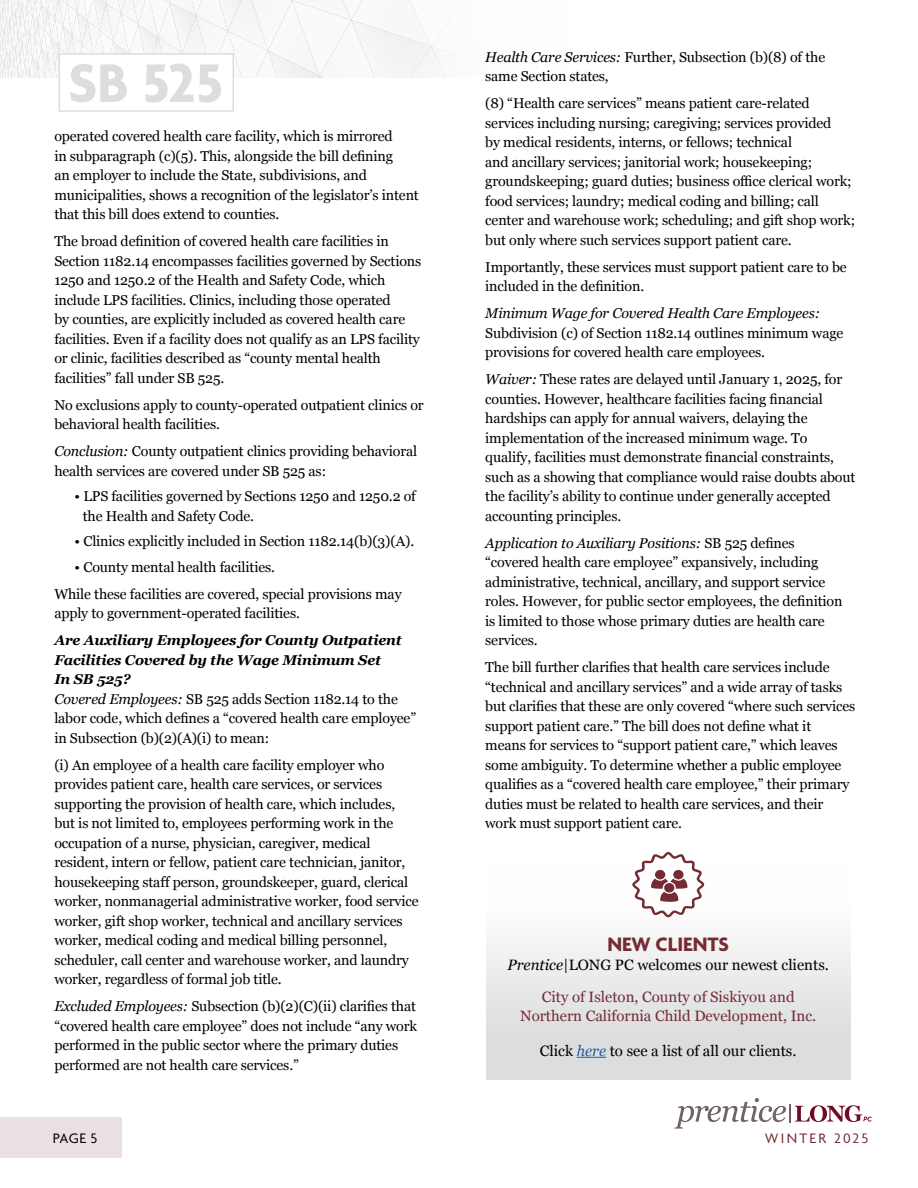
<style>
.page{position:relative;width:918px;height:1188px;background:#fff}
.page>*{position:absolute;margin:0;border:0;box-sizing:border-box;transform-origin:0 0}
.t1{font:700 58.5px "Agenda";color:#dcddde}
.t2{font:700 21px "Agenda";color:#742b34}
.t3{font:15px/31.5px "Georgia";color:#742b34;text-align:center}
.t4{font:15px "Georgia";color:#000}
.t5{font:14.85px "Agenda";letter-spacing:.15em;color:#742b34}
.t6{font:14.85px "Agenda";color:#000}
.t7{font:14.25px/19.5px "Georgia";letter-spacing:-.01em;color:#000}
.t8{font:italic 14.25px "Georgia";letter-spacing:-.01em;color:#000}
.s1{font-style:italic}
.s2{font-weight:700;font-style:italic}
.s3{font-style:italic;color:#000}
.s4{color:#000}
.s5{font-style:italic;color:#215e9e}
</style>
<div class="page">
<div style="left:0;top:1117px;width:122px;height:41px;background:#eadfe1"></div>
<svg style="left:674px;top:1098px;width:198px;height:31px"></svg>
<svg style="left:0;top:0;width:477px;height:77px"></svg>
<div style="left:58px;top:53px;width:176px;height:59px;background:#fff;border:2px solid #dcddde"></div>
<div style="left:486px;top:864px;width:364px;height:216px;background:linear-gradient(to bottom,#fff,#d6d8d9)"></div>
<svg style="left:632px;top:852px;width:73px;height:66px"></svg>
<div style="left:673px;top:870px;width:11px;height:9px;background:#742b34;border-radius:50%"></div>
<div style="left:664px;top:883px;width:10px;height:10px;background:#742b34;border-radius:50%"></div>
<div style="left:655px;top:870px;width:10px;height:9px;background:#742b34;border-radius:50%"></div>
<svg style="left:577px;top:1057px;width:29px;height:1px"></svg>
<h1 class="t1" style="left:68px;top:52px;width:156px">SB 525</h1>
<p class="t7" style="left:54px;top:126px;width:366px">operated covered health care facility, which is mirrored<br>in subparagraph (c)(5). This, alongside the bill defining<br>an employer to include the State, subdivisions, and municipalities, shows a recognition of the legislator’s intent that this bill does extend to counties.</p>
<p class="t7" style="left:54px;top:231px;width:369px">The broad definition of covered health care facilities in Section 1182.14 encompasses facilities governed by Sections 1250 and 1250.2 of the Health and Safety Code, which include LPS facilities. Clinics, including those operated<br>by counties, are explicitly included as covered health care facilities. Even if a facility does not qualify as an LPS facility or clinic, facilities described as “county mental health facilities” fall under SB 525.</p>
<p class="t7" style="left:54px;top:394px;width:371px">No exclusions apply to county-operated outpatient clinics or behavioral health facilities.</p>
<p class="t7" style="left:54px;top:441px;width:364px"><span class="s1">Conclusion:</span> County outpatient clinics providing behavioral health services are covered under SB 525 as:</p>
<p class="t7" style="left:83px;top:486px;width:335px;text-indent:-8px">• LPS facilities governed by Sections 1250 and 1250.2 of the Health and Safety Code.</p>
<p class="t7" style="left:75px;top:531px;width:341px">• Clinics explicitly included in Section 1182.14(b)(3)(A).</p>
<p class="t7" style="left:54px;top:553px;width:349px;line-height:27px;text-indent:20px">• County mental health facilities.<br>While these facilities are covered, special provisions may</p>
<p class="t7" style="left:54px;top:603px;width:247px">apply to government-operated facilities.</p>
<p class="t7" style="left:54px;top:630px;width:363px"><span class="s2">Are Auxiliary Employees for County Outpatient Facilities Covered by the Wage Minimum Set<br>In SB 525?<br></span><span class="s1">Covered Employees:</span> SB 525 adds Section 1182.14 to the labor code, which defines a “covered health care employee” in Subsection (b)(2)(A)(i) to mean:</p>
<p class="t7" style="left:54px;top:754px;width:366px">(i) An employee of a health care facility employer who provides patient care, health care services, or services supporting the provision of health care, which includes, but is not limited to, employees performing work in the occupation of a nurse, physician, caregiver, medical resident, intern or fellow, patient care technician, janitor, housekeeping staff person, groundskeeper, guard, clerical worker, nonmanagerial administrative worker, food service worker, gift shop worker, technical and ancillary services worker, medical coding and medical billing personnel, scheduler, call center and warehouse worker, and laundry worker, regardless of formal job title.</p>
<p class="t7" style="left:54px;top:996px;width:364px"><span class="s1">Excluded Employees:</span> Subsection (b)(2)(C)(ii) clarifies that “covered health care employee” does not include “any work performed in the public sector where the primary duties performed are not health care services.”</p>
<p class="t7" style="left:485px;top:47px;width:341px"><span class="s1">Health Care Services:</span> Further, Subsection (b)(8) of the same Section states,</p>
<p class="t7" style="left:485px;top:93px;width:371px">(8) “Health care services” means patient care-related services including nursing; caregiving; services provided<br>by medical residents, interns, or fellows; technical<br>and ancillary services; janitorial work; housekeeping; groundskeeping; guard duties; business office clerical work; food services; laundry; medical coding and billing; call center and warehouse work; scheduling; and gift shop work; but only where such services support patient care.</p>
<p class="t7" style="left:485px;top:256px;width:363px">Importantly, these services must support patient care to be included in the definition.</p>
<p class="t8" style="left:485px;top:303px;width:336px">Minimum Wage for Covered Health Care Employees:</p>
<p class="t7" style="left:485px;top:322px;width:360px">Subdivision (c) of Section 1182.14 outlines minimum wage provisions for covered health care employees.</p>
<p class="t7" style="left:485px;top:369px;width:372px"><span class="s1">Waiver:</span> These rates are delayed until January 1, 2025, for counties. However, healthcare facilities facing financial hardships can apply for annual waivers, delaying the implementation of the increased minimum wage. To qualify, facilities must demonstrate financial constraints, such as a showing that compliance would raise doubts about the facility’s ability to continue under generally accepted accounting principles.</p>
<p class="t7" style="left:485px;top:532px;width:359px"><span class="s1">Application to Auxiliary Positions:</span> SB 525 defines “covered health care employee” expansively, including administrative, technical, ancillary, and support service roles. However, for public sector employees, the definition is limited to those whose primary duties are health care services.</p>
<p class="t7" style="left:485px;top:657px;width:372px">The bill further clarifies that health care services include “technical and ancillary services” and a wide array of tasks but clarifies that these are only covered “where such services support patient care.” The bill does not define what it means for services to “support patient care,” which leaves some ambiguity. To determine whether a public employee qualifies as a “covered health care employee,” their primary duties must be related to health care services, and their work must support patient care.</p>
<h2 class="t2" style="left:607px;top:933px;width:123px">NEW CLIENTS</h2>
<p class="t3" style="left:508px;top:949px;width:323px"><span class="s3">Prentice</span><span class="s4">|LONG PC welcomes our newest clients.<br></span>City of Isleton, County of Siskiyou and</p>
<p class="t3" style="left:520px;top:1000px;width:298px">Northern California Child Development, Inc.</p>
<p class="t4" style="left:540px;top:1040px;width:258px">Click <span class="s5">here</span> to see a list of all our clients.</p>
<p class="t6" style="left:53px;top:1130px;width:46px">PAGE 5</p>
<p class="t5" style="left:765px;top:1130px;width:105px">WINTER 2025</p>
</div>
